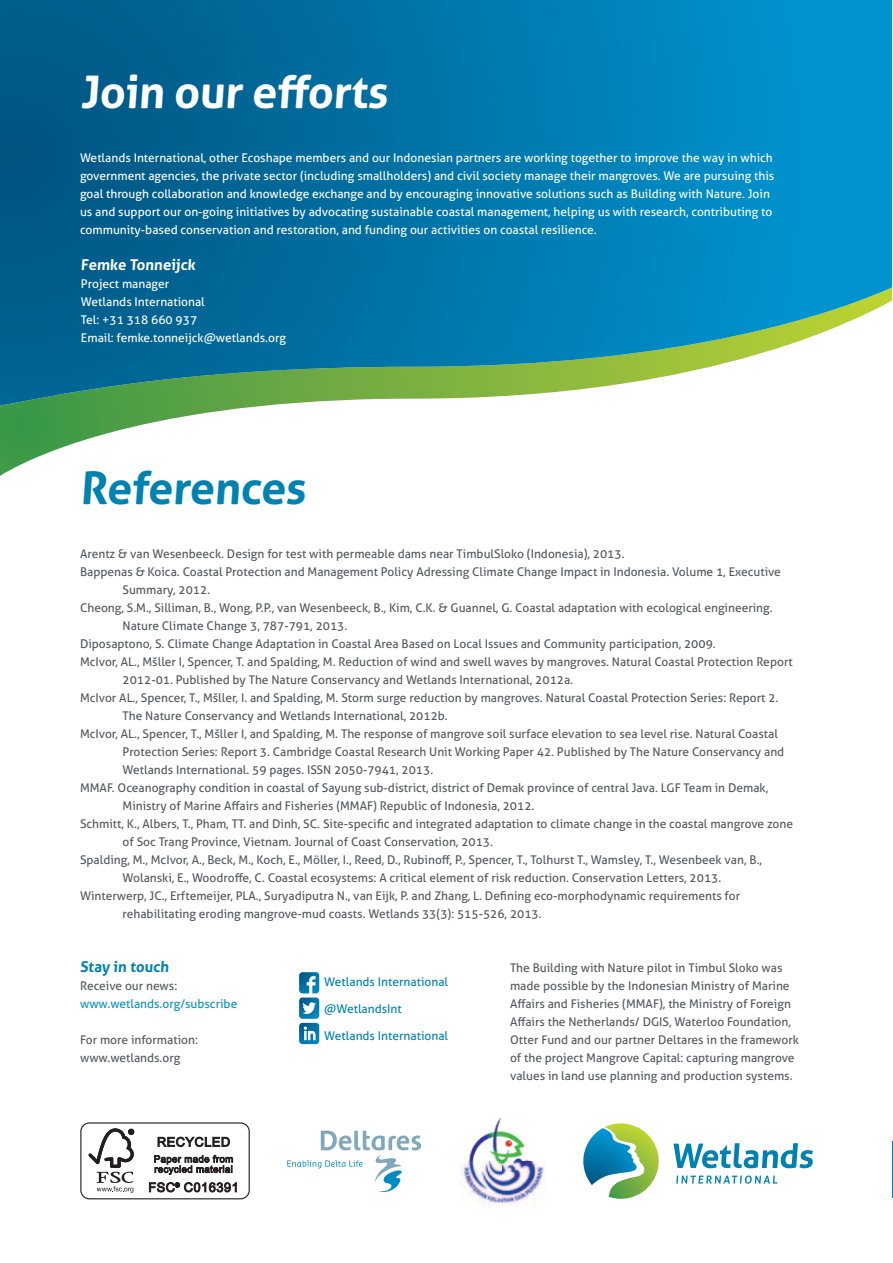
<style>
.page{position:relative;width:893px;height:1263px;background:#fff}
.page>*{position:absolute;margin:0;border:0;box-sizing:border-box;transform-origin:0 0}
.t1{font:700 45px "Aller";color:#fff}
.t2{font:700 45px "Aller";color:#0082b0}
.t3{font:700 15px "Aller";color:#fff}
.t4{font:700 15px "Aller";color:#0082b0}
.t5{font:12px/18px "Aller";color:#57585a}
.t6{font:12px/18px "Aller";color:#fff}
.t7{font:12px "Aller";color:#0082b0}
.t8{font:12px "Aller";color:#0b92bd}
</style>
<div class="page">
<svg style="left:299px;top:972px;width:20px;height:72px"></svg>
<svg style="left:0;top:406px;width:261px;height:70px"></svg>
<svg style="left:0;top:0;width:892px;height:406px;background:#1480a7"></svg>
<svg style="left:583px;top:1123px;width:76px;height:76px"></svg>
<svg style="left:673px;top:1143px;width:140px;height:25px"></svg>
<svg style="left:676px;top:1175px;width:101px;height:9px"></svg>
<img style="left:460px;top:1118px;width:85px;height:89px">
<svg style="left:287px;top:1130px;width:134px;height:62px"></svg>
<img style="left:892px;top:1141px;width:1px;height:56px">
<div style="left:80px;top:1122px;width:170px;height:77px;border:1px solid #231f20;border-radius:9px"></div>
<svg style="left:88px;top:1128px;width:46px;height:65px"></svg>
<svg style="left:157px;top:1136px;width:73px;height:11px"></svg>
<svg style="left:154px;top:1155px;width:79px;height:20px"></svg>
<svg style="left:149px;top:1182px;width:88px;height:10px"></svg>
<h1 class="t1" style="left:81px;top:64px;width:312px">Join our efforts</h1>
<p class="t6" style="left:80px;top:149px;width:696px">Wetlands International, other Ecoshape members and our Indonesian partners are working together to improve the way in which government agencies, the private sector (including smallholders) and civil society manage their mangroves. We are pursuing this goal through collaboration and knowledge exchange and by encouraging innovative solutions such as Building with Nature. Join us and support our on-going initiatives by advocating sustainable coastal management, helping us with research, contributing to community-based conservation and restoration, and funding our activities on coastal resilience.</p>
<p class="t3" style="left:81px;top:255px;width:117px">Femke Tonneijck</p>
<p class="t6" style="left:81px;top:275px;width:207px">Project manager<br>Wetlands International<br>Tel: +31 318 660 937<br>Email: femke.tonneijck@wetlands.org</p>
<h1 class="t2" style="left:80px;top:460px;width:231px">References</h1>
<p class="t5" style="left:80px;top:545px;width:546px">Arentz &amp; van Wesenbeeck. Design for test with permeable dams near TimbulSloko (Indonesia), 2013.</p>
<p class="t5" style="left:80px;top:563px;width:702px">Bappenas &amp; Koica. Coastal Protection and Management Policy Adressing Climate Change Impact in Indonesia. Volume 1, Executive</p>
<p class="t5" style="left:123px;top:581px;width:89px">Summary, 2012.</p>
<p class="t5" style="left:80px;top:599px;width:694px">Cheong, S.M., Silliman, B., Wong, P.P., van Wesenbeeck, B., Kim, C.K. &amp; Guannel, G. Coastal adaptation with ecological engineering.</p>
<p class="t5" style="left:123px;top:617px;width:226px">Nature Climate Change 3, 787-791, 2013.</p>
<p class="t5" style="left:80px;top:635px;width:637px">Diposaptono, S. Climate Change Adaptation in Coastal Area Based on Local Issues and Community participation, 2009.</p>
<p class="t5" style="left:80px;top:653px;width:714px">McIvor, AL., Mšller I, Spencer, T. and Spalding, M. Reduction of wind and swell waves by mangroves. Natural Coastal Protection Report</p>
<p class="t5" style="left:123px;top:671px;width:452px">2012-01. Published by The Nature Conservancy and Wetlands International, 2012a.</p>
<p class="t5" style="left:80px;top:689px;width:700px">McIvor AL., Spencer, T., Mšller, I. and Spalding, M. Storm surge reduction by mangroves. Natural Coastal Protection Series: Report 2.</p>
<p class="t5" style="left:123px;top:707px;width:327px">The Nature Conservancy and Wetlands International, 2012b.</p>
<p class="t5" style="left:80px;top:725px;width:699px">McIvor, AL., Spencer, T., Mšller I, and Spalding, M. The response of mangrove soil surface elevation to sea level rise. Natural Coastal</p>
<p class="t5" style="left:123px;top:743px;width:663px">Protection Series: Report 3. Cambridge Coastal Research Unit Working Paper 42. Published by The Nature Conservancy and</p>
<p class="t5" style="left:123px;top:761px;width:312px">Wetlands International. 59 pages. ISSN 2050-7941, 2013.</p>
<p class="t5" style="left:80px;top:779px;width:690px">MMAF. Oceanography condition in coastal of Sayung sub-district, district of Demak province of central Java. LGF Team in Demak,</p>
<p class="t5" style="left:123px;top:797px;width:413px">Ministry of Marine Affairs and Fisheries (MMAF) Republic of Indonesia, 2012.</p>
<p class="t5" style="left:80px;top:815px;width:714px">Schmitt, K., Albers, T., Pham, TT. and Dinh, SC. Site-specific and integrated adaptation to climate change in the coastal mangrove zone</p>
<p class="t5" style="left:123px;top:833px;width:372px">of Soc Trang Province, Vietnam. Journal of Coast Conservation, 2013.</p>
<p class="t5" style="left:80px;top:851px;width:684px">Spalding, M., McIvor, A., Beck, M., Koch, E., Möller, I., Reed, D., Rubinoff, P., Spencer, T., Tolhurst T., Wamsley, T., Wesenbeek van, B.,</p>
<p class="t5" style="left:123px;top:869px;width:600px">Wolanski, E., Woodroffe, C. Coastal ecosystems: A critical element of risk reduction. Conservation Letters, 2013.</p>
<p class="t5" style="left:80px;top:887px;width:662px">Winterwerp, JC., Erftemeijer, PLA., Suryadiputra N., van Eijk, P. and Zhang, L. Defining eco-morphodynamic requirements for</p>
<p class="t5" style="left:123px;top:905px;width:421px">rehabilitating eroding mangrove-mud coasts. Wetlands 33(3): 515-526, 2013.</p>
<p class="t4" style="left:80px;top:957px;width:92px">Stay in touch</p>
<p class="t5" style="left:80px;top:977px;width:99px">Receive our news:</p>
<p class="t8" style="left:80px;top:996px;width:159px">www.wetlands.org/subscribe</p>
<p class="t5" style="left:80px;top:1031px;width:119px">For more information: www.wetlands.org</p>
<p class="t7" style="left:324px;top:974px;width:125px">Wetlands International</p>
<p class="t7" style="left:324px;top:1001px;width:79px">@WetlandsInt</p>
<p class="t7" style="left:324px;top:1028px;width:125px">Wetlands International</p>
<p class="t5" style="left:510px;top:959px;width:290px">The Building with Nature pilot in Timbul Sloko was made possible by the Indonesian Ministry of Marine Affairs and Fisheries (MMAF), the Ministry of Foreign Affairs the Netherlands/ DGIS, Waterloo Foundation, Otter Fund and our partner Deltares in the framework of the project Mangrove Capital: capturing mangrove values in land use planning and production systems.</p>
</div>
